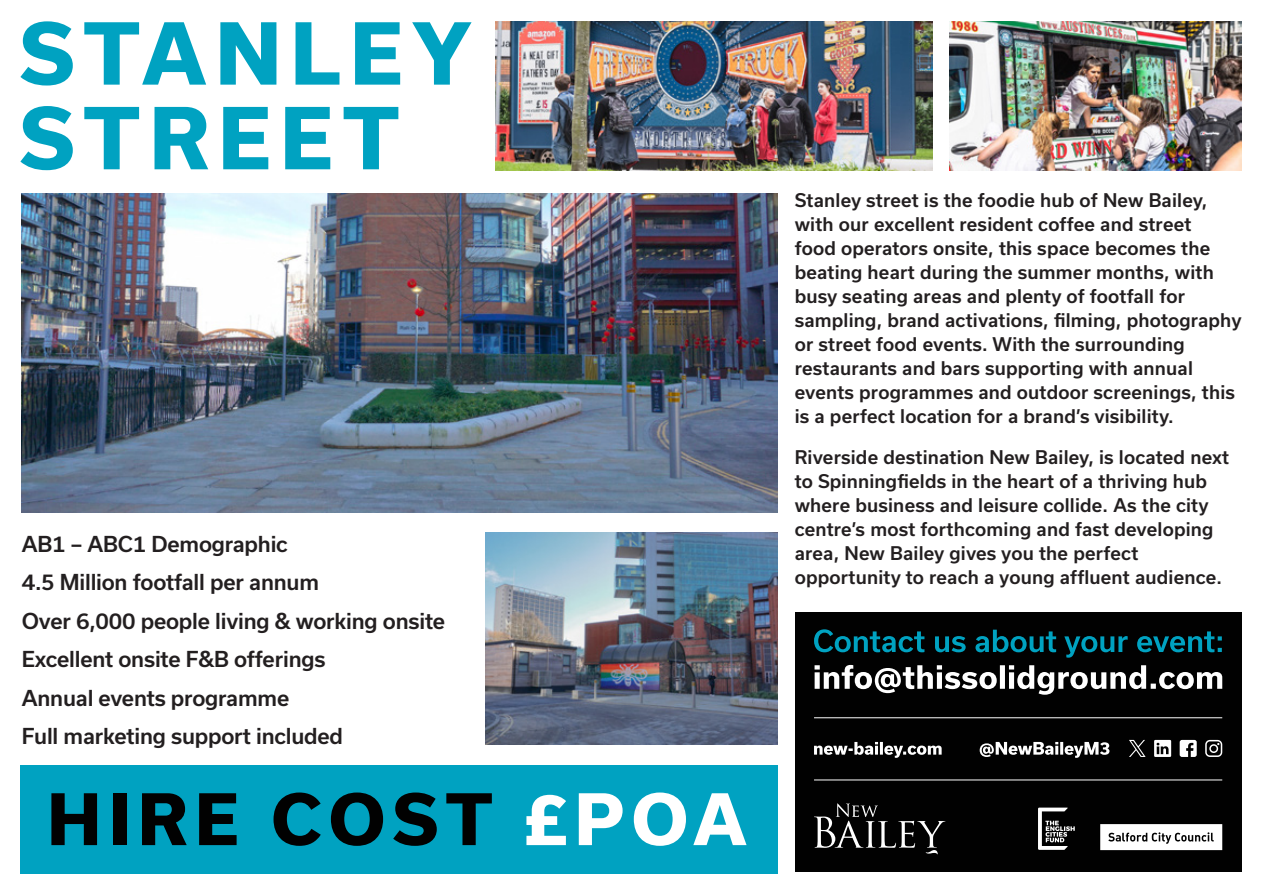
<style>
.page{position:relative;width:1263px;height:893px;background:#fff}
.page>*{position:absolute;margin:0;border:0;box-sizing:border-box;transform-origin:0 0}
.t1{font:800 67.5px "Usual";letter-spacing:.115em;color:#010101}
.Paragraph_Style_1{font:500 21px "Usual";letter-spacing:-.01em;color:#231f20}
.t2{font:500 18px/24px "Usual";letter-spacing:.01em;color:#231f20}
.s1{color:#fff}
</style>
<div class="page">
<div style="left:20px;top:765px;width:758px;height:109px;background:#00a2c1"></div>
<svg style="left:20px;top:106px;width:378px;height:64px"></svg>
<svg style="left:20px;top:21px;width:452px;height:65px"></svg>
<div style="left:795px;top:612px;width:446px;height:260px;background:#010101"></div>
<svg style="left:814px;top:803px;width:131px;height:51px"></svg>
<svg style="left:1100px;top:824px;width:122px;height:26px;background:#e1e1e1"></svg>
<svg style="left:1038px;top:808px;width:37px;height:42px"></svg>
<img style="left:495px;top:21px;width:437px;height:149px">
<img style="left:22px;top:194px;width:756px;height:318px">
<img style="left:486px;top:532px;width:292px;height:212px">
<img style="left:949px;top:21px;width:292px;height:149px">
<svg style="left:814px;top:742px;width:128px;height:16px"></svg>
<svg style="left:980px;top:742px;width:129px;height:16px"></svg>
<svg style="left:814px;top:665px;width:408px;height:30px"></svg>
<svg style="left:814px;top:629px;width:408px;height:29px"></svg>
<hr style="left:814px;top:780px;width:408px;height:1px;background:#fff">
<hr style="left:814px;top:717px;width:408px;height:1px;background:#fff">
<svg style="left:1154px;top:740px;width:17px;height:17px"></svg>
<svg style="left:1205px;top:740px;width:17px;height:17px"></svg>
<svg style="left:1180px;top:740px;width:17px;height:17px"></svg>
<svg style="left:1129px;top:740px;width:16px;height:17px"></svg>
<p class="Paragraph_Style_1" style="left:22px;top:532px;width:268px">AB1 – ABC1 Demographic</p>
<p class="Paragraph_Style_1" style="left:22px;top:570px;width:299px">4.5 Million footfall per annum</p>
<p class="Paragraph_Style_1" style="left:22px;top:609px;width:425px">Over 6,000 people living &amp; working onsite</p>
<p class="Paragraph_Style_1" style="left:22px;top:647px;width:305px">Excellent onsite F&amp;B offerings</p>
<p class="Paragraph_Style_1" style="left:22px;top:686px;width:269px">Annual events programme</p>
<p class="Paragraph_Style_1" style="left:22px;top:724px;width:323px">Full marketing support included</p>
<p class="t1" style="left:47px;top:781px;width:701px">HIRE COST <span class="s1">£POA</span></p>
<p class="t2" style="left:795px;top:188px;width:448px">Stanley street is the foodie hub of New Bailey, with our excellent resident coffee and street<br>food operators onsite, this space becomes the beating heart during the summer months, with busy seating areas and plenty of footfall for sampling, brand activations, filming, photography or street food events. With the surrounding restaurants and bars supporting with annual events programmes and outdoor screenings, this is a perfect location for a brand’s visibility.</p>
<p class="t2" style="left:795px;top:445px;width:436px">Riverside destination New Bailey, is located next to Spinningfields in the heart of a thriving hub where business and leisure collide. As the city centre’s most forthcoming and fast developing area, New Bailey gives you the perfect opportunity to reach a young affluent audience.</p>
</div>
